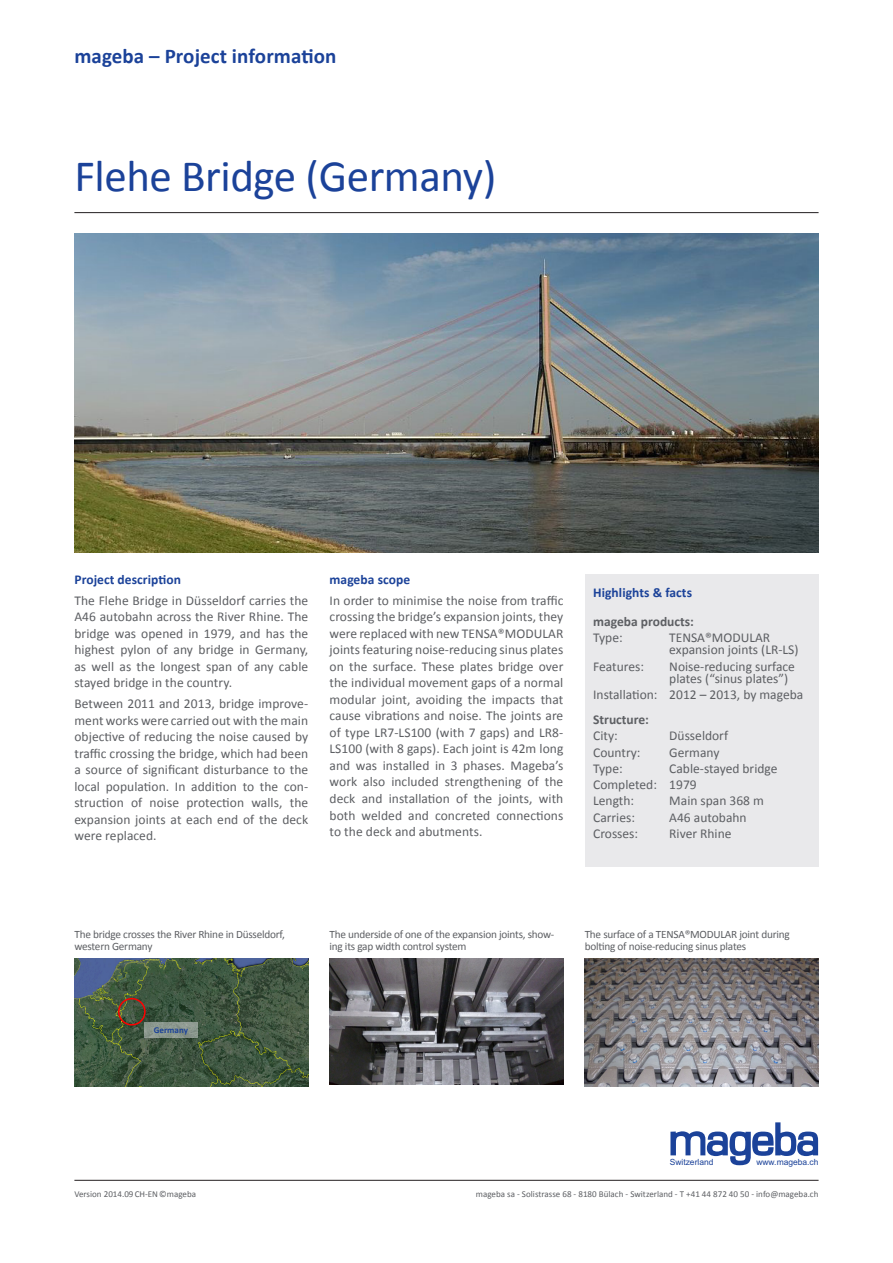
<style>
.page{position:relative;width:893px;height:1263px;background:#fff}
.page>*{position:absolute;margin:0;border:0;box-sizing:border-box;transform-origin:0 0}
.Header_top_Frontp{font:45px "Calibri";letter-spacing:-.01em;color:#1b4299}
.t1{font:700 21px "Calibri";letter-spacing:.005em;color:#1b4299}
.Fliesstext{font:13.5px/16.5px "Calibri";letter-spacing:.005em;color:#5d5f63;text-align:justify}
.Aufzählung_Highlight{font:13.5px/12px "Calibri";color:#5d5f63}
.Title_Inhalt{font:700 13.5px "Calibri";letter-spacing:.005em;color:#1b4299}
.Highlight-Box_Aufzäh{font:700 13.5px "Calibri";color:#5d5f63}
.Bildbeschreibung{font:11.25px/12px "Calibri";letter-spacing:-.02em;color:#5d5f63}
.t2{font:9px "Calibri";color:#5d5f63}
.t3{font:700 9px "Calibri";color:#1b4299}
.t4{font:8.55px "Arial";color:#1b4299}
</style>
<div class="page">
<svg style="left:670px;top:1122px;width:148px;height:43px"></svg>
<img style="left:585px;top:959px;width:234px;height:127px">
<img style="left:330px;top:959px;width:233px;height:126px">
<img style="left:74px;top:234px;width:745px;height:319px">
<img style="left:74px;top:959px;width:234px;height:127px">
<div style="left:585px;top:574px;width:234px;height:293px;background:#e9e9eb"></div>
<hr style="left:74px;top:1180px;width:745px;height:1px;background:#231f20">
<hr style="left:74px;top:212px;width:745px;height:1px;background:#231f20">
<div style="left:118px;top:998px;width:28px;height:27px;border:2px solid #f00;border-radius:50%"></div>
<svg style="left:144px;top:1022px;width:54px;height:15px"></svg>
<p class="t1" style="left:74px;top:41px;width:263px">mageba – Project information</p>
<p class="Header_top_Frontp" style="left:74px;top:145px;width:424px">Flehe Bridge (Germany)</p>
<p class="Title_Inhalt" style="left:74px;top:570px;width:108px">Project description</p>
<p class="Fliesstext" style="left:74px;top:592px;width:235px">The Flehe Bridge in Düsseldorf carries the A46 autobahn across the River Rhine. The bridge was opened in 1979, and has the highest pylon of any bridge in Germany, as well as the longest span of any cable stayed bridge in the country.</p>
<p class="Fliesstext" style="left:74px;top:695px;width:235px">Between 2011 and 2013, bridge improve&shy;ment works were carried out with the main objective of reducing the noise caused by traffic crossing the bridge, which had been a source of significant disturbance to the local population. In addition to the con&shy;struction of noise protection walls, the expansion joints at each end of the deck were replaced.</p>
<p class="Title_Inhalt" style="left:330px;top:570px;width:82px">mageba scope</p>
<p class="Fliesstext" style="left:330px;top:592px;width:235px">In order to minimise the noise from traffic crossing the bridge’s expansion joints, they were replaced with new TENSA®MODULAR joints featuring noise-reducing sinus plates on the surface. These plates bridge over the individual movement gaps of a normal modular joint, avoiding the impacts that cause vibrations and noise. The joints are of type LR7-LS100 (with 7 gaps) and LR8- LS100 (with 8 gaps). Each joint is 42m long and was installed in 3 phases. Mageba’s work also included strengthening of the deck and installation of the joints, with both welded and concreted connections to the deck and abutments.</p>
<p class="Title_Inhalt" style="left:593px;top:583px;width:100px">Highlights &amp; facts</p>
<p class="Highlight-Box_Aufzäh" style="left:593px;top:612px;width:102px">mageba products:</p>
<p class="Aufzählung_Highlight" style="left:593px;top:632px;width:31px">Type:</p>
<p class="Aufzählung_Highlight" style="left:669px;top:632px;width:131px">TENSA®MODULAR expansion joints (LR-LS)</p>
<p class="Aufzählung_Highlight" style="left:593px;top:660px;width:52px">Features:</p>
<p class="Aufzählung_Highlight" style="left:669px;top:660px;width:127px">Noise-reducing surface plates (“sinus plates”)</p>
<p class="Aufzählung_Highlight" style="left:593px;top:688px;width:212px">Installation: 2012 – 2013, by mageba</p>
<p class="Highlight-Box_Aufzäh" style="left:593px;top:710px;width:57px">Structure:</p>
<p class="Aufzählung_Highlight" style="left:593px;top:729px;width:26px">City:</p>
<p class="Aufzählung_Highlight" style="left:669px;top:729px;width:60px">Düsseldorf</p>
<p class="Aufzählung_Highlight" style="left:593px;top:746px;width:49px">Country:</p>
<p class="Aufzählung_Highlight" style="left:669px;top:746px;width:52px">Germany</p>
<p class="Aufzählung_Highlight" style="left:593px;top:762px;width:31px">Type:</p>
<p class="Aufzählung_Highlight" style="left:669px;top:762px;width:110px">Cable-stayed bridge</p>
<p class="Aufzählung_Highlight" style="left:593px;top:778px;width:105px">Completed: 1979</p>
<p class="Aufzählung_Highlight" style="left:593px;top:794px;width:42px">Length:</p>
<p class="Aufzählung_Highlight" style="left:669px;top:794px;width:96px">Main span 368 m</p>
<p class="Aufzählung_Highlight" style="left:593px;top:811px;width:43px">Carries:</p>
<p class="Aufzählung_Highlight" style="left:669px;top:811px;width:79px">A46 autobahn</p>
<p class="Aufzählung_Highlight" style="left:593px;top:827px;width:46px">Crosses:</p>
<p class="Aufzählung_Highlight" style="left:669px;top:827px;width:64px">River Rhine</p>
<p class="Bildbeschreibung" style="left:74px;top:928px;width:212px">The bridge crosses the River Rhine in Düsseldorf, western Germany</p>
<p class="Bildbeschreibung" style="left:330px;top:928px;width:226px">The underside of one of the expansion joints, show&shy;ing its gap width control system</p>
<p class="Bildbeschreibung" style="left:585px;top:928px;width:207px">The surface of a TENSA®MODULAR joint during bolting of noise-reducing sinus plates</p>
<p class="t3" style="left:154px;top:1024px;width:36px">Germany</p>
<p class="t4" style="left:670px;top:1157px;width:45px">Switzerland</p>
<p class="t4" style="left:756px;top:1156px;width:64px">www.mageba.ch</p>
<p class="t2" style="left:74px;top:1188px;width:123px">Version 2014.09 CH-EN ©mageba</p>
<p class="t2" style="left:476px;top:1188px;width:344px">mageba sa - Solistrasse 68 - 8180 Bülach - Switzerland - T +41 44 872 40 50 - info@mageba.ch</p>
</div>
